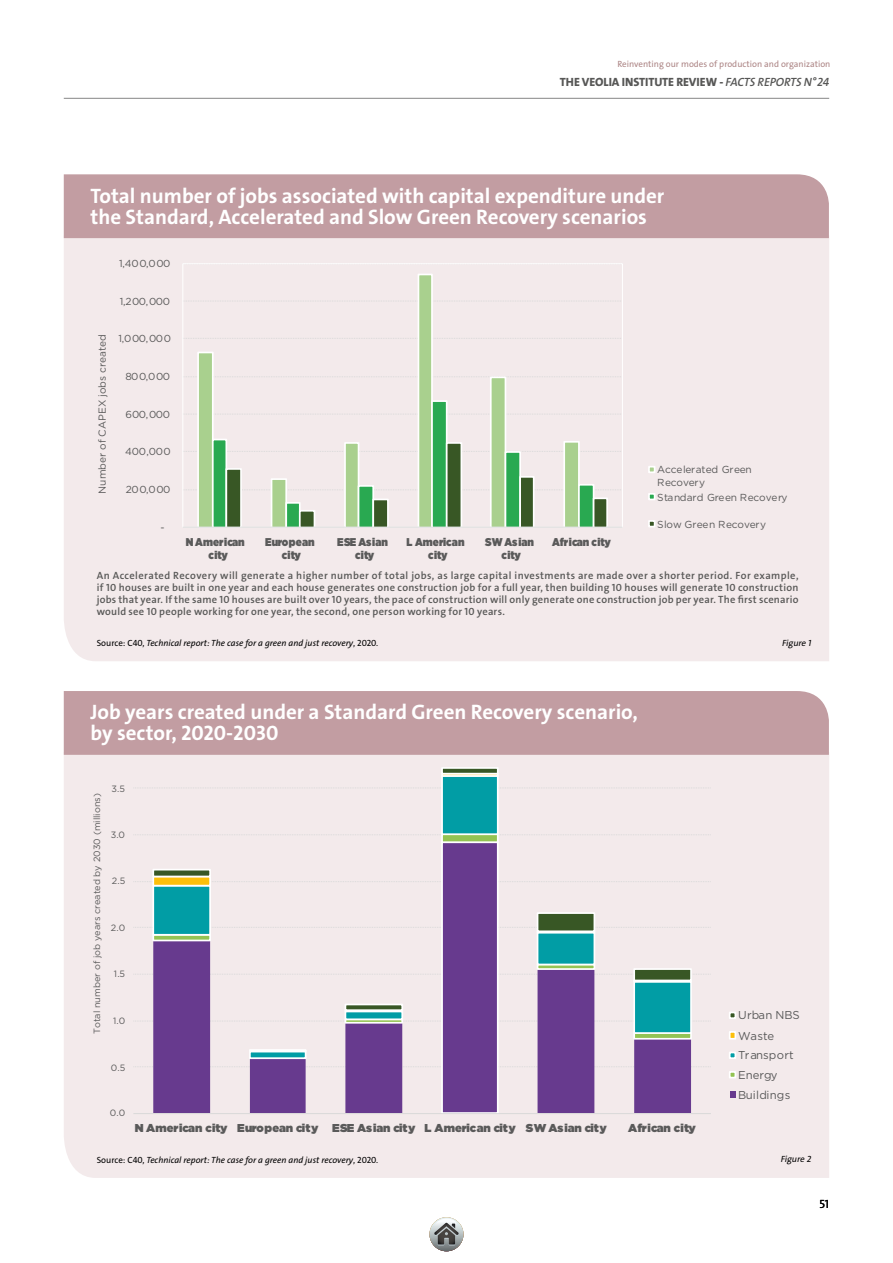
<style>
.page{position:relative;width:893px;height:1263px;background:#fff}
.page>*{position:absolute;margin:0;border:0;box-sizing:border-box;transform-origin:0 0}
.t1{font:21px/21px "The Sans Veolia W7 Bld";color:#fff}
.t2{font:12px "The Sans Veolia W8 Ex Bld";letter-spacing:-.005em;color:#575756}
.t3{font:12px "The Sans Veolia W5 Pla";color:#000}
.t4{font:11.4px "Gotham Ultra";color:#5a5a5a}
.t5{font:11.4px/20.5px "Gotham";letter-spacing:-.005em;color:#5a5a5a}
.t6{font:900 11.25px/13.5px "Gotham Narrow";color:#5a5a5a;text-align:center}
.t7{font:10.5px/12px "The Sans Veolia W6 Se Bld";letter-spacing:.02em;color:#575756;text-align:justify}
.t8{font:10.2px/12.5px "Gotham";color:#5a5a5a}
.t9{font:9.15px "Gotham";color:#5a5a5a}
.t10{font:9px "The Sans Veolia W5 Pla It";color:#000}
.t11{font:9px "The Sans Veolia W5 Pla";color:#ad8686}
.t12{font:italic 9px "The Sans Veolia W5 Pla";color:#000}
.s1{font-family:"The Sans Veolia W6 Se Bld It"}
.s2{font-family:"The Sans Veolia W5 Pla"}
</style>
<div class="page">
<div style="left:64px;top:238px;width:765px;height:423px;background:#f3eaeb"></div>
<div style="left:64px;top:755px;width:765px;height:423px;background:#f3eaeb"></div>
<div style="left:64px;top:174px;width:765px;height:64px;background:#c29da2"></div>
<div style="left:64px;top:691px;width:765px;height:64px;background:#c29da2"></div>
<svg style="left:184px;top:414px;width:437px;height:1px"></svg>
<svg style="left:184px;top:376px;width:437px;height:1px"></svg>
<svg style="left:184px;top:338px;width:437px;height:1px"></svg>
<svg style="left:184px;top:301px;width:437px;height:1px"></svg>
<svg style="left:196px;top:273px;width:385px;height:168px;background:#eee8e5"></svg>
<svg style="left:211px;top:399px;width:384px;height:42px;background:#e7e6df"></svg>
<svg style="left:183px;top:441px;width:439px;height:86px;background:#c0d3bb"></svg>
<hr style="left:183px;top:527px;width:439px;height:1px;background:#d9d9d9">
<div style="left:648px;top:466px;width:7px;height:7px;border:2px solid #fff"></div>
<div style="left:648px;top:493px;width:7px;height:7px;border:2px solid #fff"></div>
<div style="left:648px;top:520px;width:7px;height:7px;border:2px solid #fff"></div>
<svg style="left:133px;top:1066px;width:578px;height:1px"></svg>
<svg style="left:133px;top:1020px;width:578px;height:1px"></svg>
<svg style="left:133px;top:974px;width:578px;height:1px"></svg>
<svg style="left:133px;top:927px;width:578px;height:1px"></svg>
<svg style="left:133px;top:881px;width:578px;height:1px"></svg>
<svg style="left:133px;top:834px;width:578px;height:1px"></svg>
<svg style="left:133px;top:787px;width:578px;height:1px"></svg>
<svg style="left:153px;top:1060px;width:538px;height:53px;background:#9b7cb0"></svg>
<svg style="left:152px;top:1053px;width:541px;height:7px;background:#9988b5"></svg>
<svg style="left:152px;top:767px;width:541px;height:286px;background:#c9c6d3"></svg>
<hr style="left:133px;top:1113px;width:578px;height:1px;background:#d9d9d9">
<div style="left:729px;top:1011px;width:7px;height:8px;border:2px solid #fff"></div>
<div style="left:729px;top:1031px;width:7px;height:8px;border:2px solid #fff"></div>
<div style="left:729px;top:1051px;width:7px;height:8px;border:2px solid #fff"></div>
<div style="left:729px;top:1071px;width:7px;height:7px;border:2px solid #fff"></div>
<svg style="left:730px;top:1091px;width:5px;height:7px"></svg>
<hr style="left:64px;top:98px;width:765px;height:1px;background:#878787">
<svg style="left:429px;top:1217px;width:34px;height:34px"></svg>
<svg style="left:433px;top:1218px;width:26px;height:27px"></svg>
<p class="t11" style="left:617px;top:58px;width:214px">Reinventing our modes of production and organization</p>
<p class="t2" style="left:560px;top:74px;width:271px">THE VEOLIA INSTITUTE REVIEW - <span class="s1">FACTS REPORTS N°24</span></p>
<h1 class="t1" style="left:91px;top:185px;width:575px">Total number of jobs associated with capital expenditure under the Standard, Accelerated and Slow Green Recovery scenarios</h1>
<p class="t8" style="left:119px;top:256px;width:53px">1,400,000</p>
<p class="t8" style="left:120px;top:295px;width:52px">1,200,000</p>
<p class="t8" style="left:96px;top:494px;width:161px;rotate:-90deg">Number of CAPEX jobs created</p>
<p class="t8" style="left:119px;top:332px;width:54px">1,000,000</p>
<p class="t8" style="left:126px;top:370px;width:46px">800,000</p>
<p class="t8" style="left:125px;top:408px;width:46px">600,000</p>
<p class="t8" style="left:125px;top:445px;width:47px">400,000</p>
<p class="t8" style="left:126px;top:483px;width:46px">200,000</p>
<p class="t8" style="left:161px;top:521px;width:6px">-</p>
<p class="t6" style="left:186px;top:535px;width:60px">N American city</p>
<p class="t6" style="left:265px;top:535px;width:51px">European city</p>
<p class="t6" style="left:337px;top:535px;width:52px">ESE Asian city</p>
<p class="t6" style="left:407px;top:535px;width:59px">L American city</p>
<p class="t6" style="left:485px;top:535px;width:50px">SWAsian city</p>
<p class="t6" style="left:552px;top:535px;width:60px">African city</p>
<p class="t8" style="left:657px;top:463px;width:96px">Accelerated Green<br>Recovery</p>
<p class="t8" style="left:657px;top:490px;width:132px">Standard Green Recovery</p>
<p class="t8" style="left:657px;top:518px;width:110px">Slow Green Recovery</p>
<p class="t7" style="left:97px;top:570px;width:703px">An Accelerated Recovery will generate a higher number of total jobs, as large capital investments are made over a shorter period. For example, if 10 houses are built in one year and each house generates one construction job for a full year, then building 10 houses will generate 10 construction jobs that year. If the same 10 houses are built over 10 years, the pace of construction will only generate one construction job per year. The first scenario would see 10 people working for one year, the second, one person working for 10 years.</p>
<p class="t10" style="left:97px;top:637px;width:283px"><span class="s2">Source: C40,</span> Technical report: The case for a green and just recovery<span class="s2">, 2020.</span></p>
<p class="t12" style="left:782px;top:637px;width:33px">Figure 1</p>
<h1 class="t1" style="left:91px;top:702px;width:549px">Job years created under a Standard Green Recovery scenario, by sector, 2020-2030</h1>
<p class="t9" style="left:91px;top:1034px;width:243px;rotate:-90deg">Total number of job years created by 2030 (millions)</p>
<p class="t9" style="left:112px;top:783px;width:15px">3.5</p>
<p class="t9" style="left:111px;top:828px;width:16px">3.0</p>
<p class="t9" style="left:112px;top:875px;width:15px">2.5</p>
<p class="t9" style="left:111px;top:922px;width:16px">2.0</p>
<p class="t9" style="left:114px;top:968px;width:13px">1.5</p>
<p class="t9" style="left:113px;top:1015px;width:14px">1.0</p>
<p class="t9" style="left:111px;top:1062px;width:16px">0.5</p>
<p class="t9" style="left:110px;top:1107px;width:17px">0.0</p>
<p class="t4" style="left:135px;top:1122px;width:474px">N American city European city ESE Asian city L American city SW Asian city</p>
<p class="t4" style="left:628px;top:1122px;width:69px">African city</p>
<p class="t10" style="left:97px;top:1154px;width:283px"><span class="s2">Source: C40,</span> Technical report: The case for a green and just recovery<span class="s2">, 2020.</span></p>
<p class="t5" style="left:738px;top:1005px;width:63px">Urban NBS<br>Waste</p>
<p class="t5" style="left:738px;top:1045px;width:57px;line-height:19.4px">Transport<br>Energy</p>
<p class="t5" style="left:738px;top:1085px;width:54px">Buildings</p>
<p class="t12" style="left:780px;top:1153px;width:34px">Figure 2</p>
<p class="t3" style="left:819px;top:1196px;width:11px">51</p>
</div>
